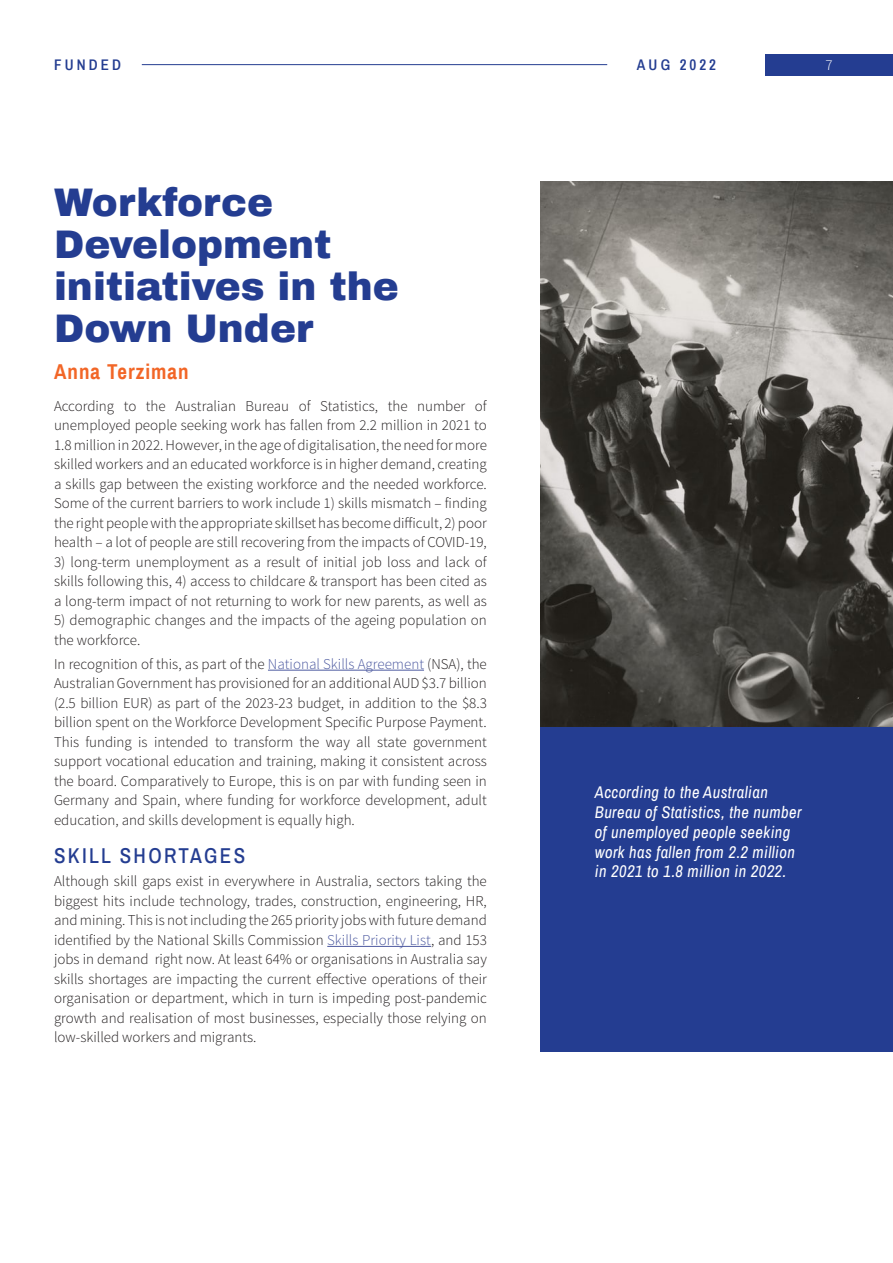
<style>
.page{position:relative;width:893px;height:1263px;background:#fff}
.page>*{position:absolute;margin:0;border:0;box-sizing:border-box;transform-origin:0 0}
.Article_Title{font:900 39px/42px "Archivo";color:#243d91}
.Article_Heading{font:500 21px "Archivo Narrow";letter-spacing:.11em;color:#243d91}
.Article_Author{font:700 21px "Archivo Narrow";letter-spacing:.05em;color:#f26627}
.Callout_Caption{font:italic 16.5px/19.8px "Archivo Narrow";letter-spacing:.025em;color:#fff}
.Article_Pg{font:300 15px/19.5px "Source Sans Pro";color:#231f20;text-align:justify}
.t1{font:600 15px "Archivo Narrow";letter-spacing:.21em;color:#243d91}
.t2{font:300 15px "Source Sans Pro";color:#fff}
.s1{color:#4c59a0}
</style>
<div class="page">
<div style="left:765px;top:54px;width:128px;height:21px;background:#243d91"></div>
<hr style="left:142px;top:64px;width:465px;height:1px;background:#243d91">
<hr style="left:268px;top:670px;width:156px;height:1px;background:#4c59a0">
<hr style="left:327px;top:946px;width:104px;height:1px;background:#4c59a0">
<img style="left:541px;top:182px;width:352px;height:545px">
<div style="left:541px;top:727px;width:352px;height:325px;background:#243d91"></div>
<p class="t1" style="left:54px;top:54px;width:68px">FUNDED</p>
<p class="t1" style="left:637px;top:54px;width:81px">AUG 2022</p>
<p class="t2" style="left:826px;top:56px;width:9px">7</p>
<p class="Article_Title" style="left:54px;top:181px;width:346px">Workforce<br>Development initiatives in the<br>Down Under</p>
<p class="Article_Author" style="left:54px;top:357px;width:136px">Anna Terziman</p>
<p class="Article_Pg" style="left:54px;top:396px;width:434px">According to the Australian Bureau of Statistics, the number of unemployed people seeking work has fallen from 2.2 million in 2021 to 1.8 million in 2022. However, in the age of digitalisation, the need for more skilled workers and an educated workforce is in higher demand, creating a skills gap between the existing workforce and the needed workforce.<br>Some of the current barriers to work include 1) skills mismatch – finding the right people with the appropriate skillset has become difficult, 2) poor health – a lot of people are still recovering from the impacts of COVID-19,</p>
<p class="Article_Pg" style="left:54px;top:552px;width:434px">3) long-term unemployment as a result of initial job loss and lack of skills following this, 4) access to childcare &amp; transport has been cited as a long-term impact of not returning to work for new parents, as well as</p>
<p class="Article_Pg" style="left:54px;top:611px;width:434px">5) demographic changes and the impacts of the ageing population on the workforce.</p>
<p class="Article_Pg" style="left:54px;top:654px;width:434px">In recognition of this, as part of the <span class="s1">National Skills Agreement</span> (NSA), the Australian Government has provisioned for an additional AUD $3.7 billion (2.5 billion EUR) as part of the 2023-23 budget, in addition to the $8.3 billion spent on the Workforce Development Specific Purpose Payment.<br>This funding is intended to transform the way all state government support vocational education and training, making it consistent across the board. Comparatively to Europe, this is on par with funding seen in Germany and Spain, where funding for workforce development, adult education, and skills development is equally high.</p>
<p class="Article_Heading" style="left:54px;top:840px;width:193px">SKILL SHORTAGES</p>
<p class="Article_Pg" style="left:54px;top:872px;width:434px">Although skill gaps exist in everywhere in Australia, sectors taking the biggest hits include technology, trades, construction, engineering, HR, and mining. This is not including the 265 priority jobs with future demand identified by the National Skills Commission <span class="s1">Skills Priority List</span>, and 153 jobs in demand right now. At least 64% or organisations in Australia say skills shortages are impacting the current effective operations of their organisation or department, which in turn is impeding post-pandemic growth and realisation of most businesses, especially those relying on low-skilled workers and migrants.</p>
<p class="Callout_Caption" style="left:595px;top:782px;width:208px">According to the Australian<br>Bureau of Statistics, the number of unemployed people seeking work has fallen from 2.2 million in 2021 to 1.8 million in 2022.</p>
</div>
